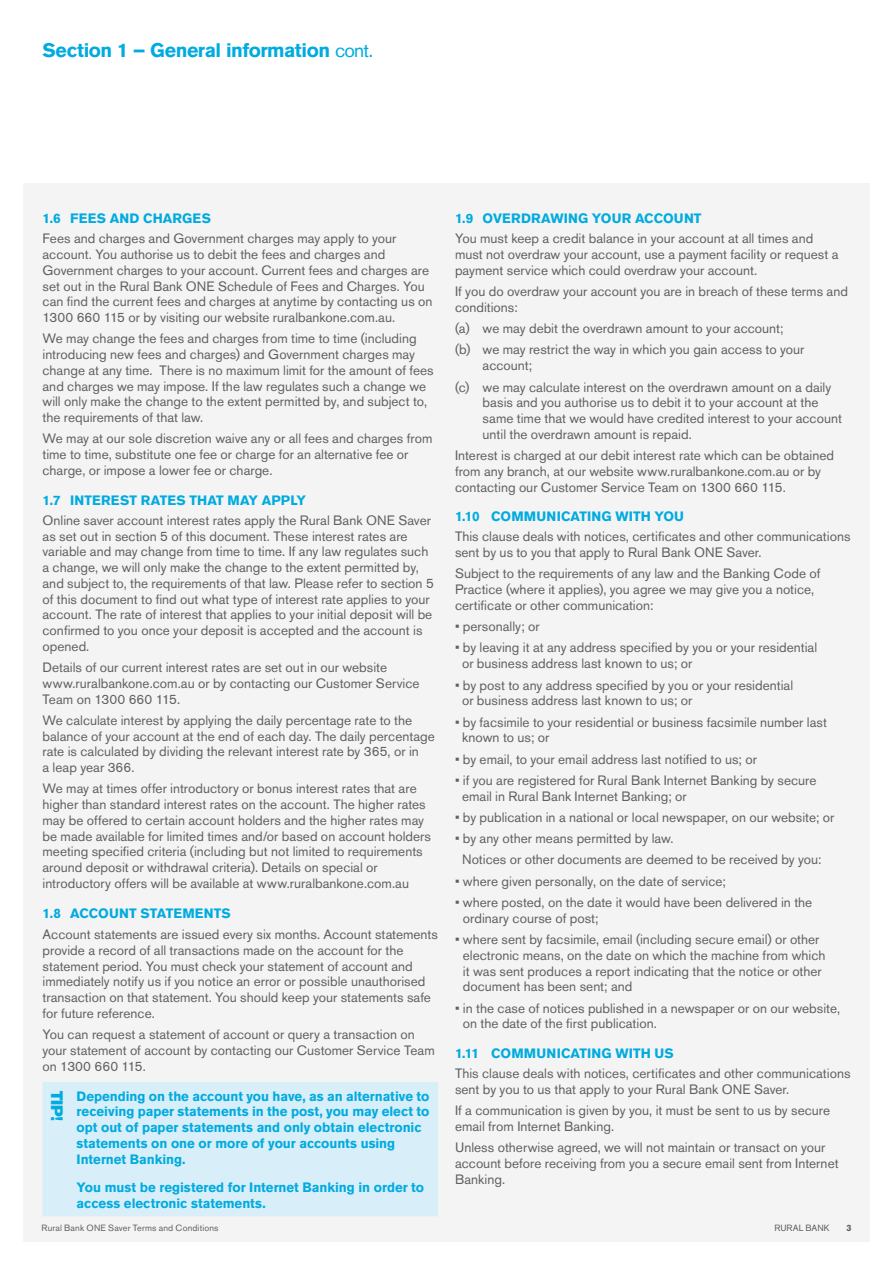
<style>
.page{position:relative;width:893px;height:1263px;background:#fff}
.page>*{position:absolute;margin:0;border:0;box-sizing:border-box;transform-origin:0 0}
.t1{font:700 19.5px "Akzidenz Grotesk BE";letter-spacing:-.025em;color:#00abdf}
.t2{font:16.5px "Akzidenz Grotesk BE Super";color:#00abdf}
.t3{font:13.5px/15.8px "Akzidenz Grotesk BE";color:#5f6062}
.t4{font:700 13.5px/15.8px "Akzidenz Grotesk BE";color:#00abdf}
.t5{font:9px "Akzidenz Grotesk BE";letter-spacing:.015em;color:#5f6062}
.t6{font:700 9px "Akzidenz Grotesk BE";color:#5f6062}
.s1{font-weight:400}
</style>
<div class="page">
<div style="left:23px;top:183px;width:846px;height:1059px;background:#f4f4f4"></div>
<div style="left:43px;top:1082px;width:395px;height:134px;background:#d8eef8"></div>
<h1 class="t1" style="left:43px;top:39px;width:332px">Section 1 – General information <span class="s1">cont.</span></h1>
<p class="t4" style="left:43px;top:211px;width:170px">1.6 FEES AND CHARGES</p>
<p class="t3" style="left:43px;top:231px;width:392px">Fees and charges and Government charges may apply to your account. You authorise us to debit the fees and charges and Government charges to your account. Current fees and charges are set out in the Rural Bank ONE Schedule of Fees and Charges. You can find the current fees and charges at anytime by contacting us on 1300 660 115 or by visiting our website ruralbankone.com.au.</p>
<p class="t3" style="left:43px;top:331px;width:393px">We may change the fees and charges from time to time (including introducing new fees and charges) and Government charges may change at any time. There is no maximum limit for the amount of fees and charges we may impose. If the law regulates such a change we will only make the change to the extent permitted by, and subject to, the requirements of that law.</p>
<p class="t3" style="left:43px;top:431px;width:391px">We may at our sole discretion waive any or all fees and charges from time to time, substitute one fee or charge for an alternative fee or charge, or impose a lower fee or charge.</p>
<p class="t4" style="left:43px;top:492px;width:265px">1.7 INTEREST RATES THAT MAY APPLY</p>
<p class="t3" style="left:43px;top:512px;width:393px">Online saver account interest rates apply the Rural Bank ONE Saver as set out in section 5 of this document. These interest rates are variable and may change from time to time. If any law regulates such a change, we will only make the change to the extent permitted by, and subject to, the requirements of that law. Please refer to section 5 of this document to find out what type of interest rate applies to your account. The rate of interest that applies to your initial deposit will be confirmed to you once your deposit is accepted and the account is opened.</p>
<p class="t3" style="left:43px;top:659px;width:379px">Details of our current interest rates are set out in our website www.ruralbankone.com.au or by contacting our Customer Service<br>Team on 1300 660 115.</p>
<p class="t3" style="left:43px;top:712px;width:394px">We calculate interest by applying the daily percentage rate to the balance of your account at the end of each day. The daily percentage rate is calculated by dividing the relevant interest rate by 365, or in<br>a leap year 366.</p>
<p class="t3" style="left:43px;top:781px;width:390px">We may at times offer introductory or bonus interest rates that are higher than standard interest rates on the account. The higher rates may be offered to certain account holders and the higher rates may be made available for limited times and/or based on account holders meeting specified criteria (including but not limited to requirements around deposit or withdrawal criteria). Details on special or introductory offers will be available at www.ruralbankone.com.au</p>
<p class="t4" style="left:43px;top:905px;width:190px">1.8 ACCOUNT STATEMENTS</p>
<p class="t3" style="left:43px;top:926px;width:397px">Account statements are issued every six months. Account statements provide a record of all transactions made on the account for the statement period. You must check your statement of account and immediately notify us if you notice an error or possible unauthorised transaction on that statement. You should keep your statements safe for future reference.</p>
<p class="t3" style="left:43px;top:1026px;width:394px">You can request a statement of account or query a transaction on your statement of account by contacting our Customer Service Team on 1300 660 115.</p>
<p class="t2" style="left:67px;top:1090px;width:32px;rotate:90deg">TIP!</p>
<p class="t4" style="left:77px;top:1088px;width:354px">Depending on the account you have, as an alternative to receiving paper statements in the post, you may elect to opt out of paper statements and only obtain electronic statements on one or more of your accounts using Internet Banking.</p>
<p class="t4" style="left:77px;top:1179px;width:349px">You must be registered for Internet Banking in order to access electronic statements.</p>
<p class="t4" style="left:455px;top:211px;width:248px">1.9 OVERDRAWING YOUR ACCOUNT</p>
<p class="t3" style="left:455px;top:231px;width:385px">You must keep a credit balance in your account at all times and must not overdraw your account, use a payment facility or request a payment service which could overdraw your account.</p>
<p class="t3" style="left:455px;top:283px;width:394px">If you do overdraw your account you are in breach of these terms and conditions:</p>
<p class="t3" style="left:455px;top:318px;width:351px;line-height:21.3px">(a) we may debit the overdrawn amount to your account;<br>(b) we may restrict the way in which you gain access to your</p>
<p class="t3" style="left:455px;top:355px;width:378px;line-height:21.3px;text-indent:28px">account;<br>(c) we may calculate interest on the overdrawn amount on a daily</p>
<p class="t3" style="left:483px;top:395px;width:361px">basis and you authorise us to debit it to your account at the same time that we would have credited interest to your account until the overdrawn amount is repaid.</p>
<p class="t3" style="left:455px;top:447px;width:381px">Interest is charged at our debit interest rate which can be obtained from any branch, at our website www.ruralbankone.com.au or by contacting our Customer Service Team on 1300 660 115.</p>
<p class="t4" style="left:455px;top:509px;width:231px">1.10 COMMUNICATING WITH YOU</p>
<p class="t3" style="left:455px;top:529px;width:397px">This clause deals with notices, certificates and other communications sent by us to you that apply to Rural Bank ONE Saver.</p>
<p class="t3" style="left:455px;top:566px;width:367px">Subject to the requirements of any law and the Banking Code of<br>Practice (where it applies), you agree we may give you a notice, certificate or other communication:</p>
<p class="t3" style="left:455px;top:618px;width:86px">• personally; or</p>
<p class="t3" style="left:462px;top:640px;width:357px;text-indent:-7px">• by leaving it at any address specified by you or your residential or business address last known to us; or</p>
<p class="t3" style="left:462px;top:677px;width:333px;text-indent:-7px">• by post to any address specified by you or your residential or business address last known to us; or</p>
<p class="t3" style="left:462px;top:714px;width:367px;text-indent:-7px">• by facsimile to your residential or business facsimile number last known to us; or</p>
<p class="t3" style="left:455px;top:751px;width:303px">• by email, to your email address last notified to us; or</p>
<p class="t3" style="left:462px;top:772px;width:356px;text-indent:-7px">• if you are registered for Rural Bank Internet Banking by secure email in Rural Bank Internet Banking; or</p>
<p class="t3" style="left:455px;top:809px;width:381px">• by publication in a national or local newspaper, on our website; or</p>
<p class="t3" style="left:462px;top:828px;width:361px;line-height:21.3px;text-indent:-7px">• by any other means permitted by law.<br>Notices or other documents are deemed to be received by you:</p>
<p class="t3" style="left:455px;top:873px;width:272px">• where given personally, on the date of service;</p>
<p class="t3" style="left:463px;top:894px;width:351px;text-indent:-8px">• where posted, on the date it would have been delivered in the ordinary course of post;</p>
<p class="t3" style="left:463px;top:931px;width:364px;text-indent:-8px">• where sent by facsimile, email (including secure email) or other electronic means, on the date on which the machine from which it was sent produces a report indicating that the notice or other document has been sent; and</p>
<p class="t3" style="left:463px;top:1000px;width:379px;text-indent:-8px">• in the case of notices published in a newspaper or on our website, on the date of the first publication.</p>
<p class="t4" style="left:455px;top:1045px;width:220px">1.11 COMMUNICATING WITH US</p>
<p class="t3" style="left:455px;top:1065px;width:397px">This clause deals with notices, certificates and other communications sent by you to us that apply to your Rural Bank ONE Saver.</p>
<p class="t3" style="left:455px;top:1102px;width:377px">If a communication is given by you, it must be sent to us by secure email from Internet Banking.</p>
<p class="t3" style="left:455px;top:1139px;width:385px">Unless otherwise agreed, we will not maintain or transact on your account before receiving from you a secure email sent from Internet<br>Banking.</p>
<p class="t5" style="left:42px;top:1222px;width:178px">Rural Bank ONE Saver Terms and Conditions</p>
<p class="t5" style="left:774px;top:1222px;width:57px">RURAL BANK</p>
<p class="t6" style="left:846px;top:1222px;width:7px">3</p>
</div>
